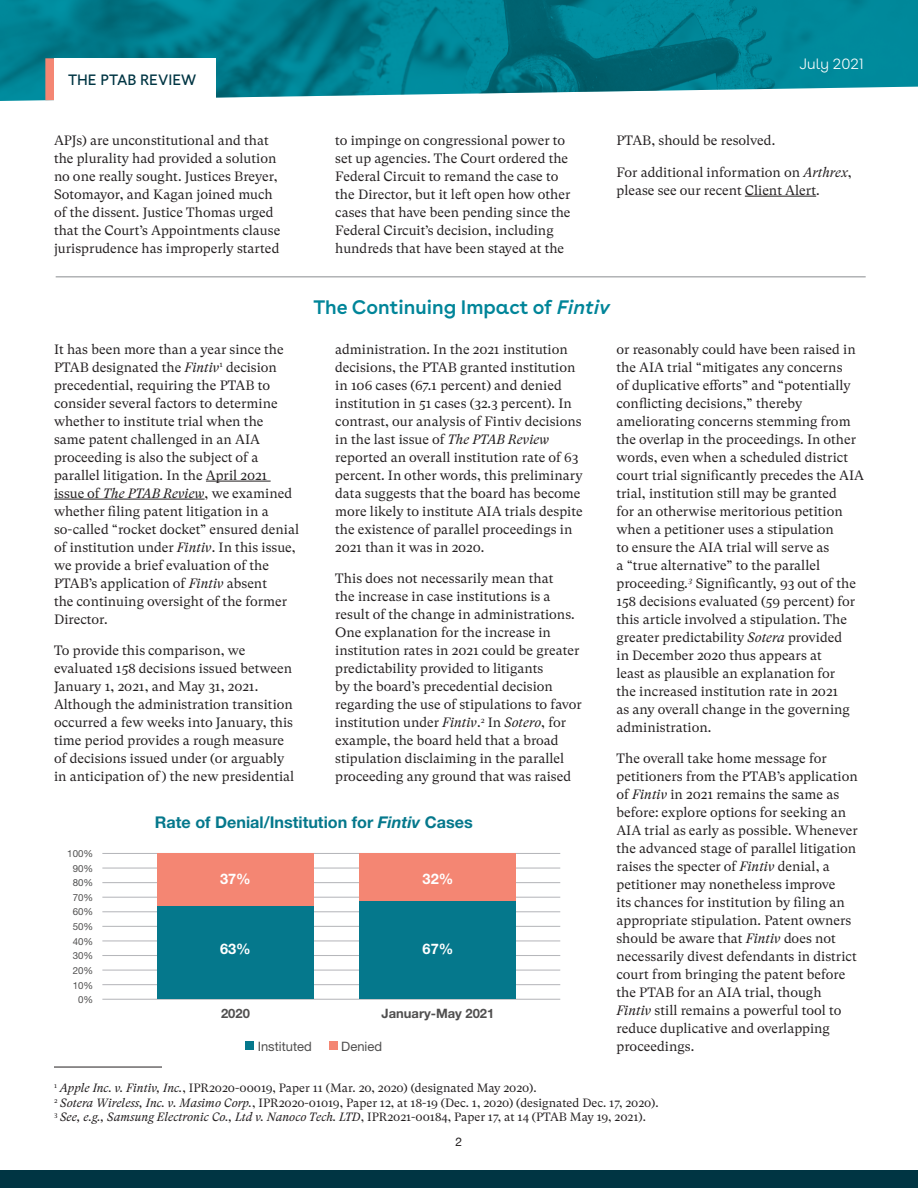
<style>
.page{position:relative;width:918px;height:1188px;background:#fff}
.page>*{position:absolute;margin:0;border:0;box-sizing:border-box;transform-origin:0 0}
.Heading_1{font:600 19.5px "Buenos Aires";color:#008599}
.t1{font:700 16.2px "Helvetica Neue";color:#05788c}
.t2{font:15px "Buenos Aires";color:#003543}
.t3{font:300 15px "Buenos Aires";color:#fff}
.t4{font:700 14.55px "Helvetica Neue";color:#fff}
.t5{font:13.5px/18px "GT Super Text";color:#231f20}
.t6{font:700 12.9px "Helvetica Neue";color:#504f4f}
.t7{font:12.9px "Helvetica Neue";color:#504f4f}
.t8{font:12px "GT Super Text";color:#231f20}
.t9{font:italic 12px "GT Super Text";color:#231f20}
.t10{font:12px "Helvetica Neue";color:#231f20}
.t11{font:9.75px "Helvetica Neue";color:#504f4f}
.s1{font-style:italic}
.s2{font-style:normal}
</style>
<div class="page">
<svg style="left:0;top:0;width:918px;height:101px;background:#128696"></svg>
<div style="left:54px;top:58px;width:162px;height:50px;background:#fff"></div>
<div style="left:45px;top:58px;width:9px;height:42px;background:#f48673"></div>
<div style="left:0;top:1171px;width:918px;height:17px;background:#003543"></div>
<hr style="left:745px;top:196px;width:71px;height:1px;background:#231f20">
<hr style="left:206px;top:481px;width:65px;height:1px;background:#231f20">
<hr style="left:54px;top:499px;width:151px;height:1px;background:#231f20">
<hr style="left:54px;top:1067px;width:108px;height:1px;background:#231f20">
<hr style="left:56px;top:276px;width:810px;height:1px;background:#8a8c8f">
<div style="left:246px;top:1041px;width:8px;height:8px;background:#05788c"></div>
<div style="left:330px;top:1041px;width:8px;height:8px;background:#f48673"></div>
<hr style="left:102px;top:999px;width:458px;height:1px;background:#b6b7bb">
<hr style="left:102px;top:984px;width:458px;height:1px;background:#b6b7bb">
<hr style="left:102px;top:970px;width:458px;height:1px;background:#b6b7bb">
<hr style="left:102px;top:955px;width:458px;height:1px;background:#b6b7bb">
<hr style="left:102px;top:940px;width:458px;height:1px;background:#b6b7bb">
<hr style="left:102px;top:926px;width:458px;height:1px;background:#b6b7bb">
<hr style="left:102px;top:911px;width:458px;height:1px;background:#b6b7bb">
<hr style="left:102px;top:897px;width:458px;height:1px;background:#b6b7bb">
<hr style="left:102px;top:882px;width:458px;height:1px;background:#b6b7bb">
<hr style="left:102px;top:868px;width:458px;height:1px;background:#b6b7bb">
<hr style="left:102px;top:853px;width:458px;height:1px;background:#b6b7bb">
<div style="left:157px;top:853px;width:157px;height:72px;background:#f48673"></div>
<div style="left:157px;top:906px;width:157px;height:93px;background:#05788c"></div>
<div style="left:360px;top:853px;width:156px;height:50px;background:#f48673"></div>
<div style="left:360px;top:901px;width:156px;height:98px;background:#05788c"></div>
<p class="t2" style="left:68px;top:68px;width:130px">THE PTAB REVIEW</p>
<p class="t3" style="left:800px;top:52px;width:66px">July 2021</p>
<p class="t5" style="left:54px;top:132px;width:228px">APJs) are unconstitutional and that the plurality had provided a solution no one really sought. Justices Breyer, Sotomayor, and Kagan joined much of the dissent. Justice Thomas urged that the Court’s Appointments clause jurisprudence has improperly started</p>
<p class="t5" style="left:335px;top:132px;width:237px">to impinge on congressional power to set up agencies. The Court ordered the Federal Circuit to remand the case to the Director, but it left open how other cases that have been pending since the Federal Circuit’s decision, including hundreds that have been stayed at the</p>
<p class="t5" style="left:616px;top:132px;width:160px">PTAB, should be resolved.</p>
<p class="t5" style="left:616px;top:163px;width:237px">For additional information on <span class="s1">Arthrex</span>, please see our recent Client Alert.</p>
<p class="Heading_1" style="left:313px;top:291px;width:298px">The Continuing Impact of <span class="s1">Fintiv</span></p>
<p class="t5" style="left:54px;top:340px;width:247px">It has been more than a year since the PTAB designated the <span class="s1">Fintiv</span><sup>1</sup> decision precedential, requiring the PTAB to consider several factors to determine whether to institute trial when the<br>same patent challenged in an AIA proceeding is also the subject of a parallel litigation. In the April 2021 issue of <span class="s1">The PTAB Review</span>, we examined whether filing patent litigation in a so-called “rocket docket” ensured denial of institution under <span class="s1">Fintiv</span>. In this issue, we provide a brief evaluation of the PTAB’s application of <span class="s1">Fintiv</span> absent<br>the continuing oversight of the former Director.</p>
<p class="t5" style="left:54px;top:642px;width:242px">To provide this comparison, we evaluated 158 decisions issued between January 1, 2021, and May 31, 2021.<br>Although the administration transition occurred a few weeks into January, this time period provides a rough measure of decisions issued under (or arguably in anticipation of ) the new presidential</p>
<p class="t5" style="left:335px;top:340px;width:249px">administration. In the 2021 institution decisions, the PTAB granted institution in 106 cases (67.1 percent) and denied institution in 51 cases (32.3 percent). In contrast, our analysis of Fintiv decisions in the last issue of <span class="s1">The PTAB Review </span>reported an overall institution rate of 63 percent. In other words, this preliminary data suggests that the board has become more likely to institute AIA trials despite the existence of parallel proceedings in 2021 than it was in 2020.</p>
<p class="t5" style="left:335px;top:570px;width:248px">This does not necessarily mean that<br>the increase in case institutions is a result of the change in administrations.<br>One explanation for the increase in institution rates in 2021 could be greater predictability provided to litigants<br>by the board’s precedential decision regarding the use of stipulations to favor institution under <span class="s1">Fintiv</span>.<sup>2</sup> In <span class="s1">Sotero</span>, for example, the board held that a broad stipulation disclaiming in the parallel proceeding any ground that was raised</p>
<p class="t11" style="left:67px;top:846px;width:27px">100%</p>
<p class="t11" style="left:73px;top:861px;width:22px">90%</p>
<p class="t11" style="left:73px;top:876px;width:22px">80%</p>
<p class="t11" style="left:73px;top:890px;width:22px">70%</p>
<p class="t11" style="left:73px;top:905px;width:22px">60%</p>
<p class="t11" style="left:73px;top:920px;width:22px">50%</p>
<p class="t11" style="left:73px;top:934px;width:22px">40%</p>
<p class="t11" style="left:73px;top:949px;width:22px">30%</p>
<p class="t11" style="left:73px;top:963px;width:22px">20%</p>
<p class="t11" style="left:73px;top:978px;width:22px">10%</p>
<p class="t11" style="left:78px;top:993px;width:17px">0%</p>
<p class="t1" style="left:155px;top:810px;width:319px">Rate of Denial/Institution for <span class="s1">Fintiv</span> Cases</p>
<p class="t4" style="left:220px;top:868px;width:32px">37%</p>
<p class="t4" style="left:423px;top:868px;width:32px">32%</p>
<p class="t4" style="left:220px;top:938px;width:32px">63%</p>
<p class="t4" style="left:423px;top:938px;width:32px">67%</p>
<p class="t6" style="left:221px;top:1003px;width:30px">2020</p>
<p class="t6" style="left:382px;top:1003px;width:114px">January-May 2021</p>
<p class="t7" style="left:258px;top:1037px;width:56px">Instituted</p>
<p class="t7" style="left:341px;top:1037px;width:42px">Denied</p>
<p class="t5" style="left:616px;top:340px;width:249px">or reasonably could have been raised in the AIA trial “mitigates any concerns<br>of duplicative efforts” and “potentially conflicting decisions,” thereby ameliorating concerns stemming from the overlap in the proceedings. In other words, even when a scheduled district court trial significantly precedes the AIA trial, institution still may be granted<br>for an otherwise meritorious petition when a petitioner uses a stipulation<br>to ensure the AIA trial will serve as<br>a “true alternative” to the parallel proceeding<span class="s1">.</span><sup>3</sup> Significantly, 93 out of the 158 decisions evaluated (59 percent) for this article involved a stipulation. The greater predictability <span class="s1">Sotera</span> provided<br>in December 2020 thus appears at<br>least as plausible an explanation for<br>the increased institution rate in 2021<br>as any overall change in the governing administration.</p>
<p class="t5" style="left:616px;top:750px;width:243px">The overall take home message for petitioners from the PTAB’s application of <span class="s1">Fintiv</span> in 2021 remains the same as before: explore options for seeking an AIA trial as early as possible. Whenever the advanced stage of parallel litigation raises the specter of <span class="s1">Fintiv</span> denial, a petitioner may nonetheless improve<br>its chances for institution by filing an appropriate stipulation. Patent owners should be aware that <span class="s1">Fintiv</span> does not necessarily divest defendants in district court from bringing the patent before the PTAB for an AIA trial, though <span class="s1">Fintiv</span> still remains a powerful tool to reduce duplicative and overlapping proceedings.</p>
<p class="t8" style="left:54px;top:1081px;width:484px"><sup>1</sup> <span class="s1">Apple Inc. v. Fintiv, Inc.</span>, IPR2020-00019, Paper 11 (Mar. 20, 2020) (designated May 2020).</p>
<p class="t8" style="left:54px;top:1096px;width:606px"><sup>2</sup> <span class="s1">Sotera Wireless, Inc. v. Masimo Corp.</span>, IPR2020-01019, Paper 12, at 18-19 (Dec. 1, 2020) (designated Dec. 17, 2020).</p>
<p class="t9" style="left:54px;top:1110px;width:593px"><sup>3</sup> See, e.g., Samsung Electronic Co., Ltd v. Nanoco Tech. LTD<span class="s2">, IPR2021-00184, Paper 17, at 14 (PTAB May 19, 2021).</span></p>
<p class="t10" style="left:456px;top:1133px;width:8px">2</p>
</div>
